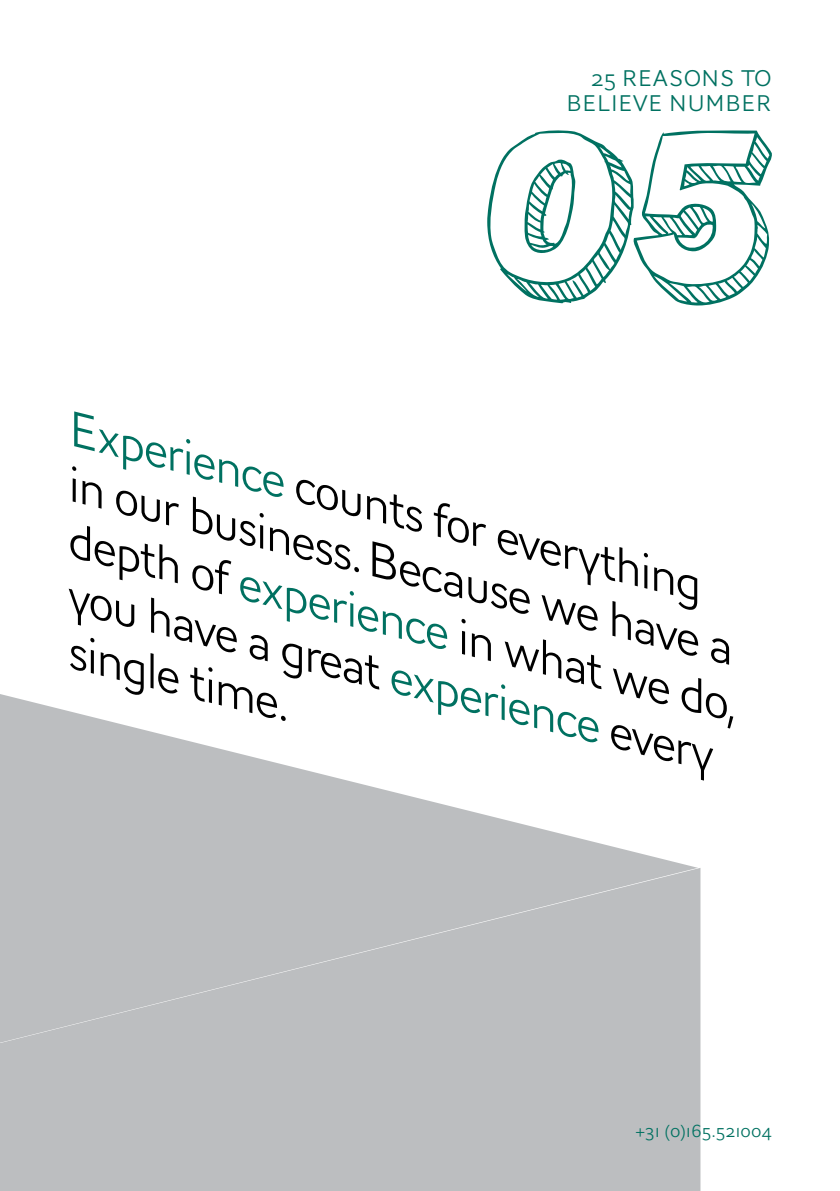
<style>
.page{position:relative;width:840px;height:1191px;background:#fff}
.page>*{position:absolute;margin:0;border:0;box-sizing:border-box;transform-origin:0 0}
.t1{font:italic 300 50px "AW Conqueror Sans";color:#000}
.t2{font:300 23.4px/24.8px "AW Conqueror Sans";color:#007161;text-align:right}
.t3{font:300 18px "AW Conqueror Sans";color:#007161}
.s1{color:#007161}
</style>
<div class="page">
<svg style="left:0;top:694px;width:697px;height:174px"></svg>
<div style="left:0;top:868px;width:700px;height:323px;background:#bcbec0"></div>
<svg style="left:487px;top:130px;width:285px;height:176px"></svg>
<p class="t2" style="left:565px;top:66px;width:207px">25 REASONS TO<br>BELIEVE NUMBER</p>
<p class="t1" style="left:82px;top:388px;width:653px;rotate:14deg"><span class="s1">Experience</span> counts for everything</p>
<p class="t1" style="left:82px;top:444px;width:686px;rotate:14deg">in our business. Because we have a</p>
<p class="t1" style="left:82px;top:499px;width:691px;rotate:14deg">depth of <span class="s1">experience</span> in what we do,</p>
<p class="t1" style="left:82px;top:555px;width:666px;rotate:14deg">you have a great <span class="s1">experience</span> every</p>
<p class="t1" style="left:82px;top:611px;width:229px;rotate:14deg">single time.</p>
<p class="t3" style="left:635px;top:1115px;width:137px">+31 (0)165.521004</p>
</div>
